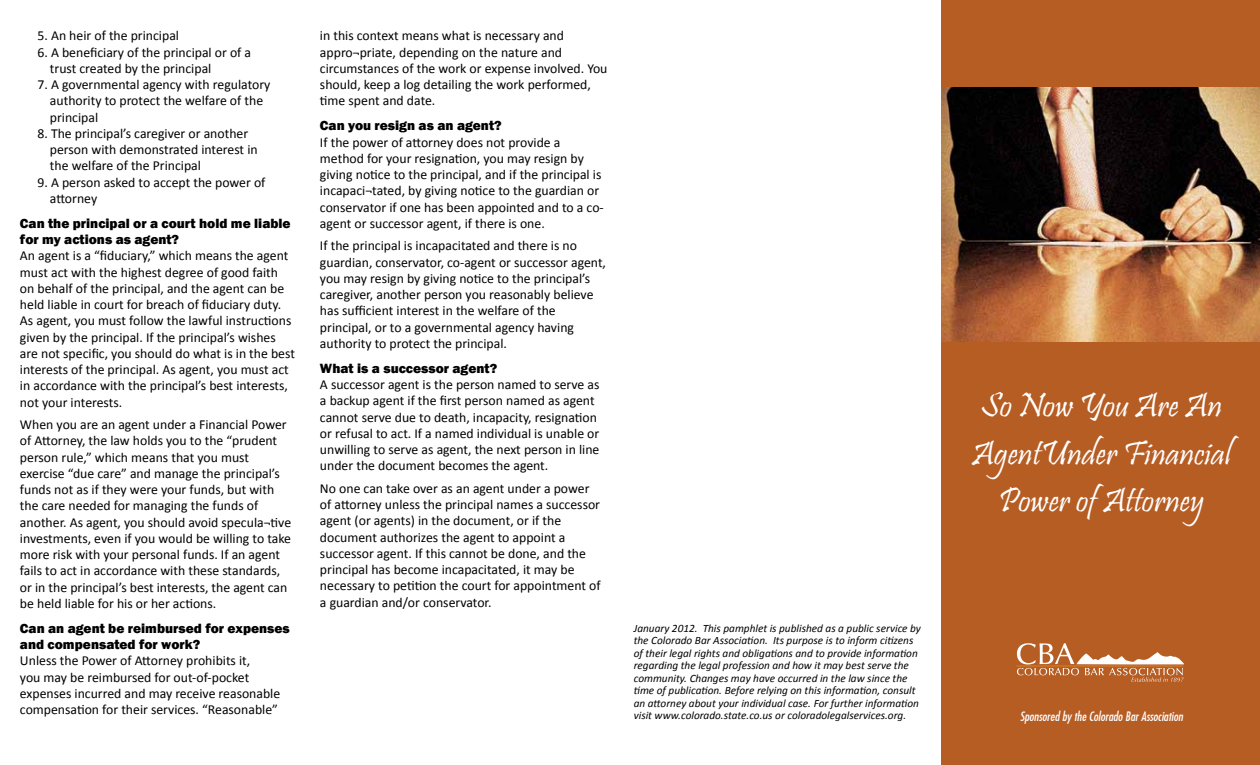
<style>
.page{position:relative;width:1260px;height:765px;background:#fff}
.page>*{position:absolute;margin:0;border:0;box-sizing:border-box;transform-origin:0 0}
.t1{font:35px/47.5px "Pristina";color:#fff;text-align:center}
.t2{font:13.75px/16.2px "Calibri";color:#000}
.t3{font:800 13.75px/16.2px "Franklin Gothic";color:#000}
.t4{font:12.5px "Futura Md Cn BT Italic";color:#fff}
.t5{font:italic 11.25px/12.5px "Calibri";color:#000}
</style>
<div class="page">
<div style="left:941px;top:338px;width:319px;height:427px;background:#b65d24"></div>
<div style="left:941px;top:0;width:319px;height:88px;background:#b65d24"></div>
<img style="left:941px;top:88px;width:319px;height:254px">
<hr style="left:1016px;top:666px;width:167px;height:1px;background:#df7e25">
<svg style="left:1017px;top:643px;width:167px;height:39px"></svg>
<p class="t2" style="left:38px;top:28px;width:143px">5. An heir of the principal</p>
<p class="t2" style="left:50px;top:44px;width:203px;text-indent:-12px">6. A beneficiary of the principal or of a trust created by the principal</p>
<p class="t2" style="left:50px;top:76px;width:222px;text-indent:-12px">7. A governmental agency with regulatory authority to protect the welfare of the principal</p>
<p class="t2" style="left:50px;top:125px;width:209px;text-indent:-12px">8. The principal’s caregiver or another person with demonstrated interest in the welfare of the Principal</p>
<p class="t2" style="left:50px;top:174px;width:217px;text-indent:-12px">9. A person asked to accept the power of attorney</p>
<p class="t3" style="left:20px;top:215px;width:272px">Can the principal or a court hold me liable for my actions as agent?</p>
<p class="t2" style="left:20px;top:248px;width:276px">An agent is a “fiduciary,” which means the agent must act with the highest degree of good faith on behalf of the principal, and the agent can be held liable in court for breach of fiduciary duty.<br>As agent, you must follow the lawful instructions given by the principal. If the principal’s wishes are not specific, you should do what is in the best interests of the principal. As agent, you must act in accordance with the principal’s best interests, not your interests.</p>
<p class="t2" style="left:20px;top:416px;width:273px">When you are an agent under a Financial Power of Attorney, the law holds you to the “prudent person rule,” which means that you must exercise “due care” and manage the principal’s funds not as if they were your funds, but with the care needed for managing the funds of another. As agent, you should avoid specula¬tive investments, even if you would be willing to take more risk with your personal funds. If an agent fails to act in accordance with these standards, or in the principal’s best interests, the agent can be held liable for his or her actions.</p>
<p class="t3" style="left:20px;top:620px;width:271px">Can an agent be reimbursed for expenses and compensated for work?</p>
<p class="t2" style="left:20px;top:653px;width:262px">Unless the Power of Attorney prohibits it,<br>you may be reimbursed for out-of-pocket expenses incurred and may receive reasonable compensation for their services. “Reasonable”</p>
<p class="t2" style="left:320px;top:28px;width:289px">in this context means what is necessary and appro¬priate, depending on the nature and circumstances of the work or expense involved. You should, keep a log detailing the work performed, time spent and date.</p>
<p class="t3" style="left:320px;top:118px;width:183px">Can you resign as an agent?</p>
<p class="t2" style="left:320px;top:134px;width:285px">If the power of attorney does not provide a method for your resignation, you may resign by giving notice to the principal, and if the principal is incapaci¬tated, by giving notice to the guardian or conservator if one has been appointed and to a co&shy;agent or successor agent, if there is one.</p>
<p class="t2" style="left:320px;top:238px;width:288px">If the principal is incapacitated and there is no guardian, conservator, co-agent or successor agent, you may resign by giving notice to the principal’s caregiver, another person you reasonably believe has sufficient interest in the welfare of the principal, or to a governmental agency having authority to protect the principal.</p>
<p class="t3" style="left:320px;top:360px;width:179px">What is a successor agent?</p>
<p class="t2" style="left:320px;top:377px;width:281px">A successor agent is the person named to serve as a backup agent if the first person named as agent cannot serve due to death, incapacity, resignation or refusal to act. If a named individual is unable or unwilling to serve as agent, the next person in line under the document becomes the agent.</p>
<p class="t2" style="left:320px;top:480px;width:282px">No one can take over as an agent under a power of attorney unless the principal names a successor agent (or agents) in the document, or if the document authorizes the agent to appoint a successor agent. If this cannot be done, and the principal has become incapacitated, it may be necessary to petition the court for appointment of a guardian and/or conservator.</p>
<p class="t5" style="left:634px;top:621px;width:289px">January 2012. This pamphlet is published as a public service by the Colorado Bar Association. Its purpose is to inform citizens of their legal rights and obligations and to provide information regarding the legal profession and how it may best serve the community. Changes may have occurred in the law since the time of publication. Before relying on this information, consult an attorney about your individual case. For further information visit www.colorado.state.co.us or coloradolegalservices.org.</p>
<h1 class="t1" style="left:972px;top:385px;width:261px">So Now You Are An<br>AgentUnder Financial<br>Power of Attorney</h1>
<p class="t4" style="left:1020px;top:709px;width:164px">Sponsored by the Colorado Bar Association</p>
</div>
